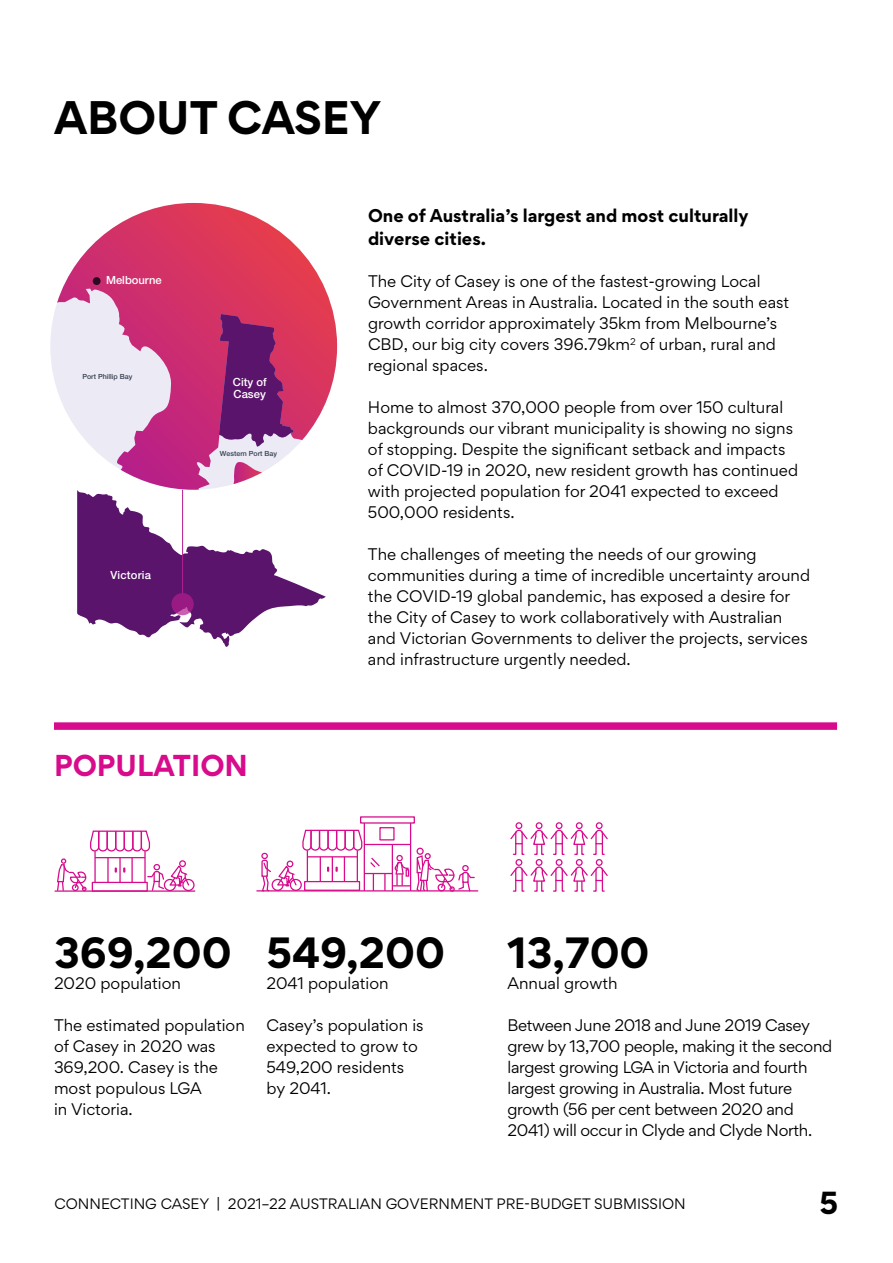
<style>
.page{position:relative;width:893px;height:1263px;background:#fff}
.page>*{position:absolute;margin:0;border:0;box-sizing:border-box;transform-origin:0 0}
.t1{font:700 42px "Gordita";color:#000}
.t2{font:700 39px "Gordita";color:#000}
.t3{font:700 28.5px "Gordita";color:#000}
.t4{font:700 27px "Gordita";color:#d70b8c}
.t5{font:700 16.5px/22.5px "Gordita";color:#000}
.t6{font:15px/21px "Gordita";color:#000}
.t7{font:15px/21px "Gordita";letter-spacing:-.02em;color:#000}
.t8{font:13.5px "Gordita";color:#000}
.t9{font:500 11.25px/12.8px "Helvetica Neue LT Pro";color:#fff}
.t10{font:500 11.25px "Helvetica Neue LT Pro";letter-spacing:.02em;color:#fff}
.t11{font:500 7.05px "Helvetica Neue LT Pro";color:#36404f}
</style>
<div class="page">
<svg style="left:50px;top:203px;width:287px;height:287px;background:#da3960"></svg>
<svg style="left:57px;top:289px;width:231px;height:201px;background:#dd94ba"></svg>
<svg style="left:77px;top:490px;width:249px;height:157px"></svg>
<svg style="left:219px;top:314px;width:75px;height:133px;background:#882c73"></svg>
<svg style="left:93px;top:277px;width:8px;height:8px"></svg>
<div style="left:93px;top:277px;width:8px;height:8px;background:#2b0920;border-radius:50%"></div>
<hr style="left:182px;top:490px;width:1px;height:103px;background:#b41e8e">
<svg style="left:171px;top:593px;width:23px;height:22px"></svg>
<svg style="left:90px;top:830px;width:61px;height:22px"></svg>
<hr style="left:94px;top:851px;width:2px;height:31px;background:#d70b8c">
<hr style="left:144px;top:851px;width:2px;height:31px;background:#d70b8c">
<hr style="left:95px;top:857px;width:50px;height:1px;background:#d70b8c">
<div style="left:92px;top:882px;width:56px;height:10px;border:1px solid #d70b8c"></div>
<hr style="left:107px;top:858px;width:2px;height:24px;background:#d70b8c">
<hr style="left:119px;top:858px;width:2px;height:24px;background:#d70b8c">
<hr style="left:131px;top:858px;width:2px;height:24px;background:#d70b8c">
<svg style="left:115px;top:867px;width:2px;height:6px"></svg>
<svg style="left:123px;top:867px;width:2px;height:6px"></svg>
<hr style="left:55px;top:890px;width:140px;height:2px;background:#d70b8c">
<div style="left:182px;top:879px;width:13px;height:12px;border:1px solid #d70b8c;border-radius:50%"></div>
<div style="left:179px;top:860px;width:7px;height:7px;border:1px solid #d70b8c;border-radius:50%"></div>
<svg style="left:147px;top:863px;width:43px;height:29px"></svg>
<svg style="left:56px;top:858px;width:31px;height:34px"></svg>
<hr style="left:410px;top:823px;width:1px;height:68px;background:#d70b8c">
<hr style="left:364px;top:823px;width:1px;height:68px;background:#d70b8c">
<div style="left:379px;top:827px;width:16px;height:13px;border:1px solid #d70b8c"></div>
<hr style="left:257px;top:890px;width:221px;height:1px;background:#d70b8c">
<svg style="left:261px;top:829px;width:214px;height:63px"></svg>
<div style="left:515px;top:859px;width:7px;height:7px;border:1px solid #d70b8c;border-radius:50%"></div>
<div style="left:536px;top:859px;width:6px;height:7px;border:1px solid #d70b8c;border-radius:50%"></div>
<div style="left:556px;top:859px;width:7px;height:7px;border:1px solid #d70b8c;border-radius:50%"></div>
<div style="left:576px;top:859px;width:7px;height:7px;border:1px solid #d70b8c;border-radius:50%"></div>
<div style="left:596px;top:859px;width:7px;height:7px;border:1px solid #d70b8c;border-radius:50%"></div>
<svg style="left:510px;top:866px;width:98px;height:26px"></svg>
<div style="left:515px;top:822px;width:7px;height:7px;border:1px solid #d70b8c;border-radius:50%"></div>
<div style="left:536px;top:822px;width:6px;height:7px;border:1px solid #d70b8c;border-radius:50%"></div>
<div style="left:556px;top:822px;width:7px;height:7px;border:1px solid #d70b8c;border-radius:50%"></div>
<div style="left:576px;top:822px;width:7px;height:7px;border:1px solid #d70b8c;border-radius:50%"></div>
<div style="left:596px;top:822px;width:7px;height:7px;border:1px solid #d70b8c;border-radius:50%"></div>
<svg style="left:510px;top:829px;width:98px;height:26px"></svg>
<div style="left:54px;top:722px;width:783px;height:8px;background:#d70b8c"></div>
<h1 class="t1" style="left:54px;top:84px;width:329px">ABOUT CASEY</h1>
<p class="t9" style="left:106px;top:274px;width:57px">Melbourne</p>
<p class="t11" style="left:82px;top:372px;width:51px">Port Phillip Bay</p>
<p class="t10" style="left:110px;top:568px;width:42px">Victoria</p>
<p class="t9" style="left:233px;top:375px;width:35px">City of<br>Casey</p>
<p class="t11" style="left:220px;top:450px;width:59px">Western Port Bay</p>
<h3 class="t4" style="left:54px;top:744px;width:196px">POPULATION</h3>
<p class="t5" style="left:368px;top:204px;width:382px">One of Australia’s largest and most culturally diverse cities.</p>
<p class="t6" style="left:368px;top:270px;width:423px">The City of Casey is one of the fastest-growing Local Government Areas in Australia. Located in the south east growth corridor approximately 35km from Melbourne’s CBD, our big city covers 396.79km<sup>2</sup> of urban, rural and regional spaces.</p>
<p class="t6" style="left:368px;top:396px;width:432px">Home to almost 370,000 people from over 150 cultural backgrounds our vibrant municipality is showing no signs of stopping. Despite the significant setback and impacts of COVID-19 in 2020, new resident growth has continued with projected population for 2041 expected to exceed 500,000 residents.</p>
<p class="t6" style="left:368px;top:543px;width:444px">The challenges of meeting the needs of our growing communities during a time of incredible uncertainty around the COVID-19 global pandemic, has exposed a desire for the City of Casey to work collaboratively with Australian and Victorian Governments to deliver the projects, services and infrastructure urgently needed.</p>
<h2 class="t2" style="left:54px;top:921px;width:179px">369,200</h2>
<p class="t6" style="left:54px;top:972px;width:128px">2020 population</p>
<p class="t6" style="left:54px;top:1014px;width:192px">The estimated population of Casey in 2020 was<br>369,200. Casey is the most populous LGA<br>in Victoria.</p>
<h2 class="t2" style="left:266px;top:921px;width:180px">549,200</h2>
<p class="t6" style="left:266px;top:972px;width:124px">2041 population</p>
<p class="t6" style="left:266px;top:1014px;width:159px">Casey’s population is expected to grow to<br>549,200 residents by 2041.</p>
<h2 class="t2" style="left:507px;top:921px;width:144px">13,700</h2>
<p class="t6" style="left:507px;top:972px;width:112px">Annual growth</p>
<p class="t7" style="left:507px;top:1014px;width:326px">Between June 2018 and June 2019 Casey grew by 13,700 people, making it the second largest growing LGA in Victoria and fourth largest growing in Australia. Most future growth (56 per cent between 2020 and 2041) will occur in Clyde and Clyde North.</p>
<p class="t8" style="left:55px;top:1194px;width:633px">CONNECTING CASEY | 2021–22 AUSTRALIAN GOVERNMENT PRE-BUDGET SUBMISSION</p>
<h3 class="t3" style="left:820px;top:1180px;width:20px">5</h3>
</div>
